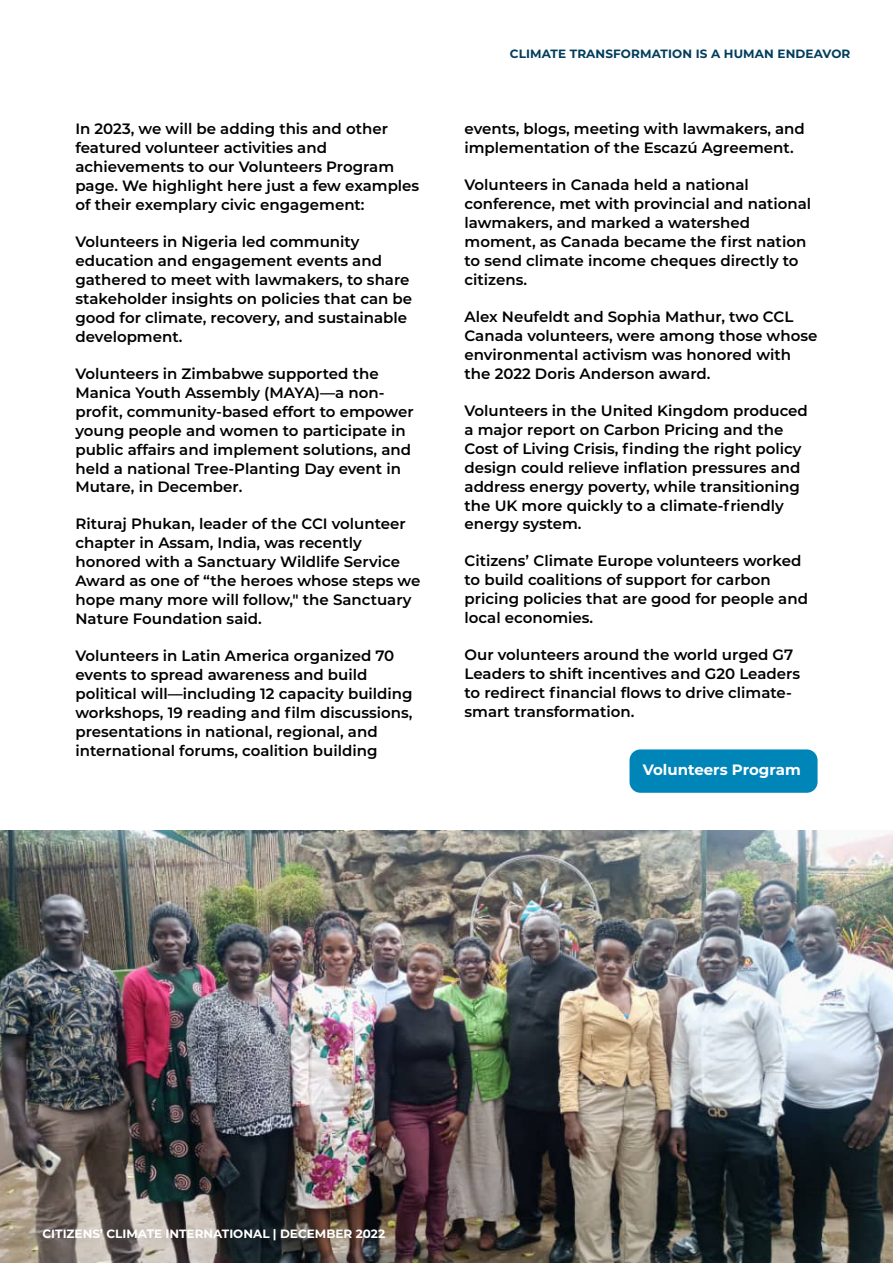
<style>
.page{position:relative;width:893px;height:1263px;background:#fff}
.page>*{position:absolute;margin:0;border:0;box-sizing:border-box;transform-origin:0 0}
.t1{font:600 15px/19px "Montserrat";color:#000}
.t2{font:700 15px "Montserrat";color:#fff}
.t3{font:700 12px "Montserrat";color:#fff}
.t4{font:700 12px "Montserrat";letter-spacing:.01em;color:#023d5d}
</style>
<div class="page">
<img style="left:0;top:831px;width:893px;height:432px">
<div style="left:629px;top:749px;width:189px;height:44px;background:#0085b8;border-radius:11px"></div>
<p class="t1" style="left:75px;top:119px;width:345px">In 2023, we will be adding this and other featured volunteer activities and achievements to our Volunteers Program page. We highlight here just a few examples of their exemplary civic engagement:</p>
<p class="t1" style="left:75px;top:232px;width:338px">Volunteers in Nigeria led community education and engagement events and gathered to meet with lawmakers, to share stakeholder insights on policies that can be good for climate, recovery, and sustainable development.</p>
<p class="t1" style="left:75px;top:364px;width:340px">Volunteers in Zimbabwe supported the Manica Youth Assembly (MAYA)—a non&shy;profit, community-based effort to empower young people and women to participate in public affairs and implement solutions, and held a national Tree-Planting Day event in Mutare, in December.</p>
<p class="t1" style="left:75px;top:515px;width:347px">Rituraj Phukan, leader of the CCI volunteer chapter in Assam, India, was recently honored with a Sanctuary Wildlife Service Award as one of “the heroes whose steps we hope many more will follow," the Sanctuary Nature Foundation said.</p>
<p class="t1" style="left:75px;top:646px;width:339px">Volunteers in Latin America organized 70 events to spread awareness and build political will—including 12 capacity building workshops, 19 reading and film discussions, presentations in national, regional, and international forums, coalition building</p>
<p class="t4" style="left:510px;top:47px;width:342px">CLIMATE TRANSFORMATION IS A HUMAN ENDEAVOR</p>
<p class="t1" style="left:464px;top:119px;width:342px">events, blogs, meeting with lawmakers, and implementation of the Escazú Agreement.</p>
<p class="t1" style="left:464px;top:175px;width:348px">Volunteers in Canada held a national conference, met with provincial and national lawmakers, and marked a watershed moment, as Canada became the first nation to send climate income cheques directly to citizens.</p>
<p class="t1" style="left:464px;top:307px;width:354px">Alex Neufeldt and Sophia Mathur, two CCL Canada volunteers, were among those whose environmental activism was honored with the 2022 Doris Anderson award.</p>
<p class="t1" style="left:464px;top:401px;width:345px">Volunteers in the United Kingdom produced a major report on Carbon Pricing and the Cost of Living Crisis, finding the right policy design could relieve inflation pressures and address energy poverty, while transitioning the UK more quickly to a climate-friendly energy system.</p>
<p class="t1" style="left:464px;top:552px;width:345px">Citizens’ Climate Europe volunteers worked to build coalitions of support for carbon pricing policies that are good for people and local economies.</p>
<p class="t1" style="left:464px;top:645px;width:337px">Our volunteers around the world urged G7<br>Leaders to shift incentives and G20 Leaders to redirect financial flows to drive climate&shy;smart transformation.</p>
<p class="t2" style="left:643px;top:761px;width:160px">Volunteers Program</p>
<p class="t3" style="left:43px;top:1227px;width:344px">CITIZENS’ CLIMATE INTERNATIONAL | DECEMBER 2022</p>
</div>
